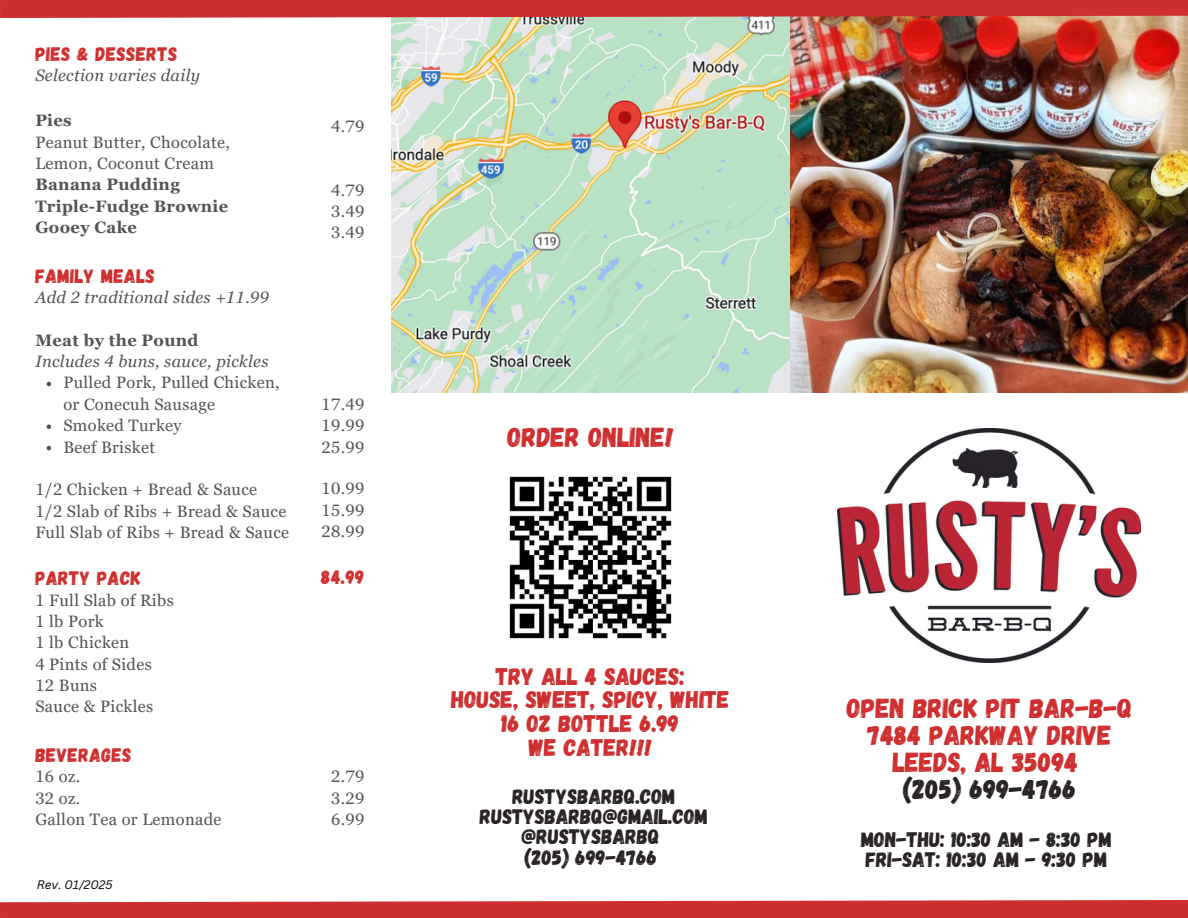
<style>
.page{position:relative;width:1188px;height:918px;background:#fff}
.page>*{position:absolute;margin:0;border:0;box-sizing:border-box;transform-origin:0 0}
.t1{font:27.45px/27px "Gagalin";color:#cf2e2e;text-align:center}
.t2{font:24px/23.7px "Gagalin";color:#cf2e2e;text-align:center}
.t3{font:21px/20.2px "Gagalin";color:#292328}
.t4{font:19.5px "Gagalin";letter-spacing:.02em;color:#cf2e2e}
.t5{font:16.5px/21.3px "Georgia Pro";letter-spacing:.02em;color:#545454}
.t6{font:italic 16.5px/21.3px "Georgia Pro";letter-spacing:.02em;color:#545454}
.t7{font:700 16.5px/21.3px "Georgia Pro";letter-spacing:.02em;color:#545454}
.t8{font:italic 12px "Canva Sans";color:#000}
.s1{font-weight:400}
.s2{font-weight:700;font-style:normal}
.s3{color:#292328}
</style>
<div class="page">
<img style="left:392px;top:35px;width:796px;height:358px">
<img style="left:838px;top:428px;width:302px;height:234px">
<img style="left:509px;top:476px;width:163px;height:163px">
<svg style="left:47px;top:382px;width:4px;height:4px"></svg>
<svg style="left:47px;top:424px;width:4px;height:5px"></svg>
<svg style="left:47px;top:446px;width:4px;height:4px"></svg>
<img style="left:0;top:0;width:1188px;height:35px">
<svg style="left:0;top:900px;width:1188px;height:18px;background:#d13a3a"></svg>
<p class="t4" style="left:35px;top:42px;width:144px">PIES &amp; DESSERTS</p>
<p class="t6" style="left:35px;top:65px;width:166px">Selection varies daily</p>
<p class="t7" style="left:35px;top:110px;width:196px">Pies<br><span class="s1">Peanut Butter, Chocolate,<br>Lemon, Coconut Cream<br></span>Banana Pudding<br>Triple-Fudge Brownie<br>Gooey Cake</p>
<p class="t4" style="left:35px;top:263px;width:121px">FAMILY MEALS</p>
<p class="t6" style="left:35px;top:287px;width:235px">Add 2 traditional sides +11.99</p>
<h6 class="t6" style="left:35px;top:329px;width:235px"><span class="s2">Meat by the Pound<br></span>Includes 4 buns, sauce, pickles</h6>
<h6 class="t5" style="left:63px;top:372px;width:218px">Pulled Pork, Pulled Chicken, or Conecuh Sausage</h6>
<h6 class="t5" style="left:63px;top:415px;width:120px">Smoked Turkey</h6>
<h6 class="t5" style="left:63px;top:436px;width:93px">Beef Brisket</h6>
<h6 class="t5" style="left:35px;top:479px;width:255px">1/2 Chicken + Bread &amp; Sauce<br>1/2 Slab of Ribs + Bread &amp; Sauce<br>Full Slab of Ribs + Bread &amp; Sauce</h6>
<h6 class="t4" style="left:35px;top:566px;width:107px">PARTY PACK</h6>
<h6 class="t5" style="left:35px;top:589px;width:140px">1 Full Slab of Ribs<br>1 lb Pork<br>1 lb Chicken<br>4 Pints of Sides<br>12 Buns<br>Sauce &amp; Pickles</h6>
<h2 class="t4" style="left:35px;top:742px;width:98px">BEVERAGES</h2>
<h2 class="t5" style="left:35px;top:766px;width:188px">16 oz.<br>32 oz.<br>Gallon Tea or Lemonade</h2>
<h1 class="t8" style="left:37px;top:876px;width:77px">Rev. 01/2025</h1>
<p class="t5" style="left:331px;top:115px;width:35px">4.79</p>
<p class="t5" style="left:331px;top:179px;width:35px;text-align:justify">4.79<br>3.49<br>3.49</p>
<h6 class="t5" style="left:322px;top:394px;width:44px;text-align:justify">17.49<br>19.99<br>25.99</h6>
<h3 class="t5" style="left:322px;top:478px;width:44px;text-align:justify">10.99<br>15.99<br>28.99</h3>
<h4 class="t4" style="left:321px;top:565px;width:45px">84.99</h4>
<h5 class="t5" style="left:331px;top:766px;width:35px;text-align:justify">2.79<br>3.29<br>6.99</h5>
<h6 class="t1" style="left:508px;top:422px;width:168px">ORDER ONLINE!</h6>
<h6 class="t2" style="left:451px;top:663px;width:280px">TRY ALL 4 SAUCES:<br>HOUSE, SWEET, SPICY, WHITE<br>16 OZ BOTTLE 6.99<br>WE CATER!!!</h6>
<h6 class="t3" style="left:480px;top:785px;width:230px;text-align:center">RUSTYSBARBQ.COM<br>RUSTYSBARBQ@GMAIL.COM @RUSTYSBARBQ<br>(205) 699-4766</h6>
<p class="t1" style="left:847px;top:694px;width:287px">OPEN BRICK PIT BAR-B-Q<br>7484 PARKWAY DRIVE<br>LEEDS, AL 35094<br><span class="s3">(205) 699-4766</span></p>
<p class="t3" style="left:861px;top:828px;width:252px">MON-THU: 10:30 AM - 8:30 PM<br>FRI-SAT: 10:30 AM - 9:30 PM</p>
</div>
